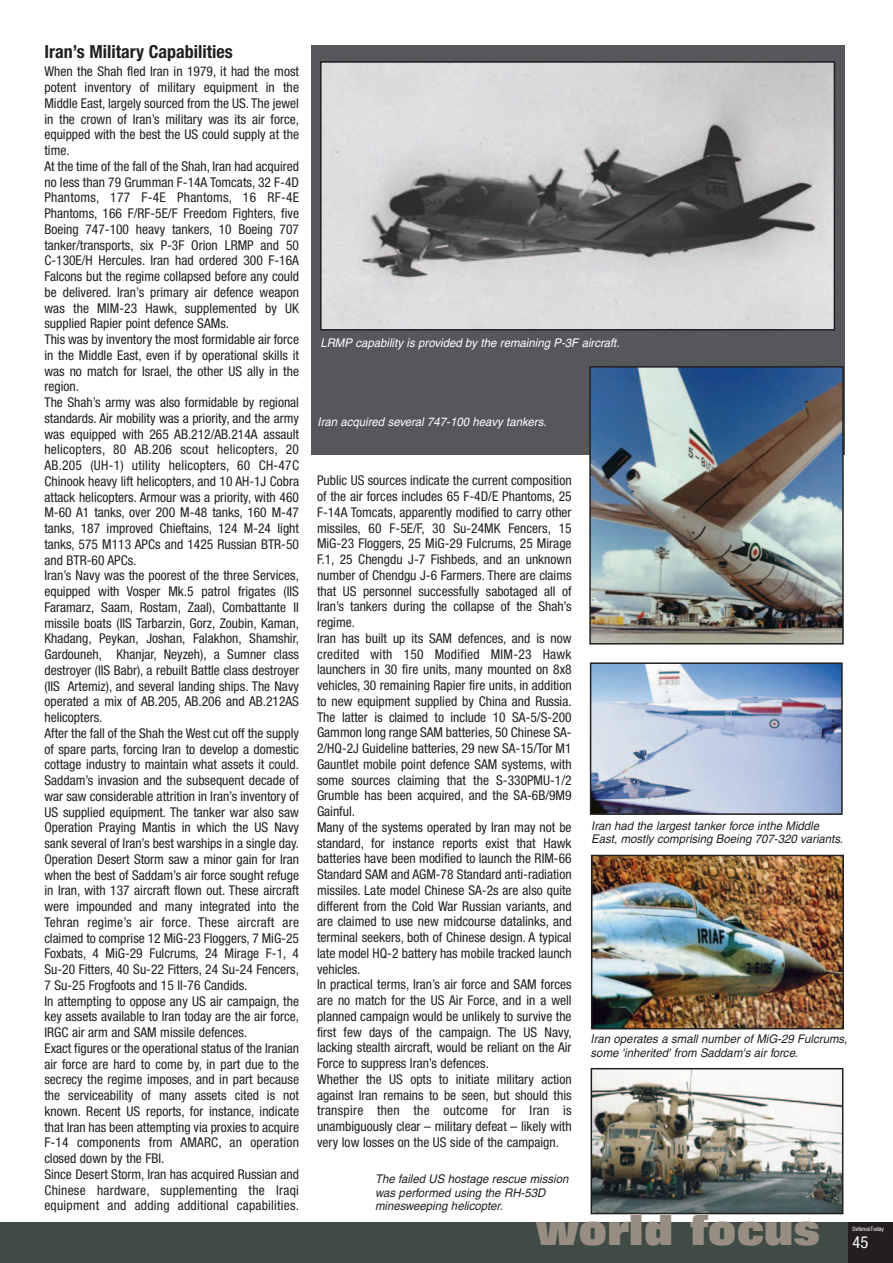
<style>
.page{position:relative;width:893px;height:1263px;background:#fff}
.page>*{position:absolute;margin:0;border:0;box-sizing:border-box;transform-origin:0 0}
.t1{font:800 42px "Folio";color:#988d81}
.t2{font:700 condensed 18px "Helvetica Neue";color:#231f20}
.t3{font:condensed 16.5px "Helvetica Neue";color:#fff}
.t4{font:condensed 13.5px/15.8px "Helvetica Neue";color:#231f20}
.t5{font:italic 12px/13.5px "Helvetica";color:#231f20;scale:.95 1}
.t6{font:italic 12px "Helvetica";color:#fff;scale:.95 1}
.t7{font:condensed 6px "Helvetica Neue";color:#fff}
</style>
<div class="page">
<img style="left:594px;top:858px;width:247px;height:168px">
<div style="left:591px;top:855px;width:253px;height:174px;border:2px solid #231f20"></div>
<img style="left:593px;top:1071px;width:247px;height:140px">
<div style="left:590px;top:1068px;width:253px;height:146px;border:2px solid #231f20"></div>
<div style="left:311px;top:45px;width:533px;height:410px;background:#55575a"></div>
<img style="left:592px;top:369px;width:248px;height:273px">
<div style="left:589px;top:366px;width:254px;height:279px;border:2px solid #231f20"></div>
<img style="left:593px;top:665px;width:246px;height:147px">
<div style="left:590px;top:662px;width:252px;height:153px;border:2px solid #231f20"></div>
<img style="left:323px;top:64px;width:509px;height:264px">
<div style="left:320px;top:61px;width:515px;height:270px;border:2px solid #231f20"></div>
<div style="left:0;top:1222px;width:849px;height:41px;background:#3f4b44"></div>
<div style="left:848px;top:1222px;width:44px;height:41px;background:#231f20"></div>
<h2 class="t2" style="left:44px;top:46px;width:190px">Iran’s Military Capabilities</h2>
<p class="t4" style="left:44px;top:65px;width:256px">When the Shah fled Iran in 1979, it had the most potent inventory of military equipment in the Middle East, largely sourced from the US. The jewel in the crown of Iran’s military was its air force, equipped with the best the US could supply at the time.<br>At the time of the fall of the Shah, Iran had acquired no less than 79 Grumman F-14A Tomcats, 32 F-4D Phantoms, 177 F-4E Phantoms, 16 RF-4E Phantoms, 166 F/RF-5E/F Freedom Fighters, five Boeing 747-100 heavy tankers, 10 Boeing 707 tanker/transports, six P-3F Orion LRMP and 50<br>C-130E/H Hercules. Iran had ordered 300 F-16A Falcons but the regime collapsed before any could be delivered. Iran’s primary air defence weapon was the MIM-23 Hawk, supplemented by UK supplied Rapier point defence SAMs.<br>This was by inventory the most formidable air force in the Middle East, even if by operational skills it was no match for Israel, the other US ally in the region.<br>The Shah’s army was also formidable by regional standards. Air mobility was a priority, and the army was equipped with 265 AB.212/AB.214A assault helicopters, 80 AB.206 scout helicopters, 20<br>AB.205 (UH-1) utility helicopters, 60 CH-47C Chinook heavy lift helicopters, and 10 AH-1J Cobra attack helicopters. Armour was a priority, with 460<br>M-60 A1 tanks, over 200 M-48 tanks, 160 M-47 tanks, 187 improved Chieftains, 124 M-24 light tanks, 575 M113 APCs and 1425 Russian BTR-50 and BTR-60 APCs.<br>Iran’s Navy was the poorest of the three Services, equipped with Vosper Mk.5 patrol frigates (IIS Faramarz, Saam, Rostam, Zaal), Combattante II missile boats (IIS Tarbarzin, Gorz, Zoubin, Kaman, Khadang, Peykan, Joshan, Falakhon, Shamshir, Gardouneh, Khanjar, Neyzeh), a Sumner class destroyer (IIS Babr), a rebuilt Battle class destroyer (IIS Artemiz), and several landing ships. The Navy operated a mix of AB.205, AB.206 and AB.212AS helicopters.<br>After the fall of the Shah the West cut off the supply of spare parts, forcing Iran to develop a domestic cottage industry to maintain what assets it could.<br>Saddam’s invasion and the subsequent decade of war saw considerable attrition in Iran’s inventory of US supplied equipment. The tanker war also saw Operation Praying Mantis in which the US Navy sank several of Iran’s best warships in a single day.<br>Operation Desert Storm saw a minor gain for Iran when the best of Saddam’s air force sought refuge in Iran, with 137 aircraft flown out. These aircraft were impounded and many integrated into the Tehran regime’s air force. These aircraft are claimed to comprise 12 MiG-23 Floggers, 7 MiG-25<br>Foxbats, 4 MiG-29 Fulcrums, 24 Mirage F-1, 4<br>Su-20 Fitters, 40 Su-22 Fitters, 24 Su-24 Fencers, 7 Su-25 Frogfoots and 15 Il-76 Candids.<br>In attempting to oppose any US air campaign, the key assets available to Iran today are the air force, IRGC air arm and SAM missile defences.<br>Exact figures or the operational status of the Iranian air force are hard to come by, in part due to the secrecy the regime imposes, and in part because the serviceability of many assets cited is not known. Recent US reports, for instance, indicate that Iran has been attempting via proxies to acquire F-14 components from AMARC, an operation closed down by the FBI.<br>Since Desert Storm, Iran has acquired Russian and Chinese hardware, supplementing the Iraqi equipment and adding additional capabilities.</p>
<p class="t6" style="left:320px;top:338px;width:319px">LRMP capability is provided by the remaining P-3F aircraft.</p>
<p class="t6" style="left:317px;top:417px;width:245px">Iran acquired several 747-100 heavy tankers.</p>
<p class="t4" style="left:317px;top:474px;width:256px">Public US sources indicate the current composition of the air forces includes 65 F-4D/E Phantoms, 25<br>F-14A Tomcats, apparently modified to carry other missiles, 60 F-5E/F, 30 Su-24MK Fencers, 15<br>MiG-23 Floggers, 25 MiG-29 Fulcrums, 25 Mirage F.1, 25 Chengdu J-7 Fishbeds, and an unknown number of Chendgu J-6 Farmers. There are claims that US personnel successfully sabotaged all of Iran’s tankers during the collapse of the Shah’s regime.<br>Iran has built up its SAM defences, and is now credited with 150 Modified MIM-23 Hawk launchers in 30 fire units, many mounted on 8x8 vehicles, 30 remaining Rapier fire units, in addition to new equipment supplied by China and Russia.<br>The latter is claimed to include 10 SA-5/S-200<br>Gammon long range SAM batteries, 50 Chinese SA-2/HQ-2J Guideline batteries, 29 new SA-15/Tor M1<br>Gauntlet mobile point defence SAM systems, with some sources claiming that the S-330PMU-1/2<br>Grumble has been acquired, and the SA-6B/9M9<br>Gainful.<br>Many of the systems operated by Iran may not be standard, for instance reports exist that Hawk batteries have been modified to launch the RIM-66<br>Standard SAM and AGM-78 Standard anti-radiation missiles. Late model Chinese SA-2s are also quite different from the Cold War Russian variants, and are claimed to use new midcourse datalinks, and terminal seekers, both of Chinese design. A typical late model HQ-2 battery has mobile tracked launch vehicles.<br>In practical terms, Iran’s air force and SAM forces are no match for the US Air Force, and in a well planned campaign would be unlikely to survive the first few days of the campaign. The US Navy, lacking stealth aircraft, would be reliant on the Air Force to suppress Iran’s defences.<br>Whether the US opts to initiate military action against Iran remains to be seen, but should this transpire then the outcome for Iran is unambiguously clear – military defeat – likely with very low losses on the US side of the campaign.</p>
<p class="t5" style="left:375px;top:1174px;width:207px">The failed US hostage rescue mission was performed using the RH-53D minesweeping helicopter.</p>
<p class="t5" style="left:591px;top:820px;width:269px">Iran had the largest tanker force inthe Middle<br>East, mostly comprising Boeing 707-320 variants.</p>
<p class="t5" style="left:590px;top:1034px;width:274px">Iran operates a small number of MiG-29 Fulcrums, some 'inherited' from Saddam's air force.</p>
<h1 class="t1" style="left:536px;top:1215px;width:285px">world focus</h1>
<p class="t7" style="left:852px;top:1227px;width:33px">DefenceToday</p>
<p class="t3" style="left:852px;top:1237px;width:17px">45</p>
</div>
